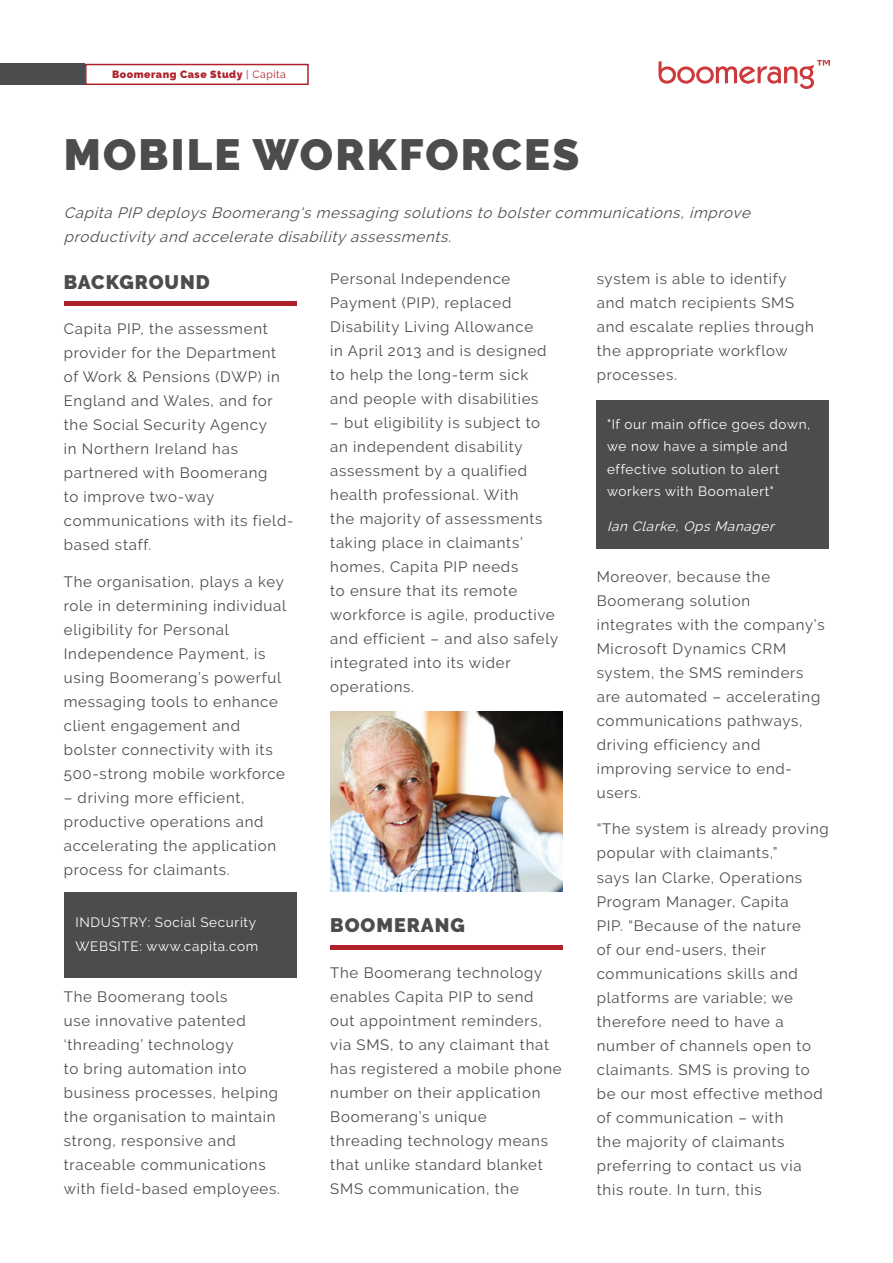
<style>
.page{position:relative;width:893px;height:1263px;background:#fff}
.page>*{position:absolute;margin:0;border:0;box-sizing:border-box;transform-origin:0 0}
.t1{font:900 43.5px "Raleway";letter-spacing:.05em;color:#4b4c4d}
.t2{font:900 19.5px "Raleway";letter-spacing:.05em;color:#4b4c4d}
.t3{font:15px/24px "Raleway";letter-spacing:.05em;color:#4b4c4d}
.t4{font:italic 15px/24px "Raleway";color:#4b4c4d}
.t5{font:13.5px/22.5px "Raleway";letter-spacing:.05em;color:#fff}
.t6{font:italic 13.5px "Raleway";color:#fff}
.t7{font:900 10.5px "Raleway";letter-spacing:.05em;color:#af222b}
.s1{font-weight:400}
</style>
<div class="page">
<svg style="left:658px;top:60px;width:172px;height:29px"></svg>
<div style="left:330px;top:945px;width:233px;height:5px;background:#af222b"></div>
<div style="left:64px;top:301px;width:232px;height:5px;background:#af222b"></div>
<div style="left:64px;top:892px;width:232px;height:85px;background:#4b4c4d"></div>
<div style="left:597px;top:400px;width:232px;height:149px;background:#4b4c4d"></div>
<img style="left:330px;top:711px;width:233px;height:181px">
<div style="left:0;top:64px;width:85px;height:21px;background:#4b4c4d"></div>
<div style="left:85px;top:64px;width:224px;height:21px;border:2px solid #af222b"></div>
<p class="t7" style="left:112px;top:68px;width:175px">Boomerang Case Study <span class="s1">| Capita</span></p>
<h1 class="t1" style="left:64px;top:129px;width:517px">MOBILE WORKFORCES</h1>
<p class="t4" style="left:64px;top:201px;width:692px">Capita PIP deploys Boomerang's messaging solutions to bolstercommunications,improve productivity and accelerate disability assessments.</p>
<p class="t3" style="left:330px;top:266px;width:218px">Personal Independence<br>Payment (PIP), replaced<br>Disability Living Allowance in April 2013 and is designed to help the long-term sick and people with disabilities</p>
<p class="t3" style="left:330px;top:410px;width:229px">– but eligibility is subject to an independent disability assessment by a qualified health professional. With<br>the majority of assessments taking place in claimants’ homes, Capita PIP needs<br>to ensure that its remote workforce is agile, productive and efficient – and also safely integrated into its wider operations.</p>
<p class="t3" style="left:597px;top:266px;width:219px">system is able to identify and match recipients SMS and escalate replies through the appropriate workflow processes.</p>
<p class="t5" style="left:607px;top:412px;width:205px">"If our main office goes down, we now have a simple and effective solution to alert workers with Boomalert"</p>
<p class="t6" style="left:607px;top:519px;width:173px">Ian Clarke,Ops Manager</p>
<h2 class="t2" style="left:64px;top:271px;width:147px">BACKGROUND</h2>
<p class="t3" style="left:64px;top:317px;width:231px">Capita PIP, the assessment provider for the Department of Work &amp; Pensions (DWP) in<br>England and Wales, and for the Social Security Agency<br>in Northern Ireland has partnered with Boomerang<br>to improve two-way communications with its field&shy;based staff.</p>
<p class="t3" style="left:64px;top:569px;width:224px">The organisation, plays a key role in determining individual eligibility for Personal<br>Independence Payment, is using Boomerang’s powerful messaging tools to enhance client engagement and bolster connectivity with its<br>500-strong mobile workforce</p>
<p class="t3" style="left:64px;top:785px;width:214px">– driving more efficient, productive operations and accelerating the application process for claimants.</p>
<p class="t3" style="left:597px;top:565px;width:229px">Moreover, because the<br>Boomerang solution integrates with the company’s<br>Microsoft Dynamics CRM system, the SMS reminders are automated – accelerating communications pathways, driving efficiency and improving service to end&shy;users.</p>
<p class="t3" style="left:597px;top:817px;width:234px">“The system is already proving popular with claimants,”<br>says Ian Clarke, Operations<br>Program Manager, Capita<br>PIP. “Because of the nature<br>of our end-users, their communications skills and platforms are variable; we therefore need to have a number of channels open to claimants. SMS is proving to be our most effective method of communication – with<br>the majority of claimants preferring to contact us via this route. In turn, this</p>
<p class="t5" style="left:75px;top:910px;width:184px;line-height:24px">INDUSTRY: Social Security<br>WEBSITE: www.capita.com</p>
<h2 class="t2" style="left:330px;top:914px;width:136px">BOOMERANG</h2>
<p class="t3" style="left:330px;top:960px;width:233px">The Boomerang technology enables Capita PIP to send<br>out appointment reminders, via SMS, to any claimant that has registered a mobile phone number on their application<br>Boomerang’s unique threading technology means that unlike standard blanket<br>SMS communication, the</p>
<p class="t3" style="left:64px;top:985px;width:218px">The Boomerang tools<br>use innovative patented ‘threading’ technology<br>to bring automation into business processes, helping the organisation to maintain strong, responsive and traceable communications with field-based employees.</p>
</div>
